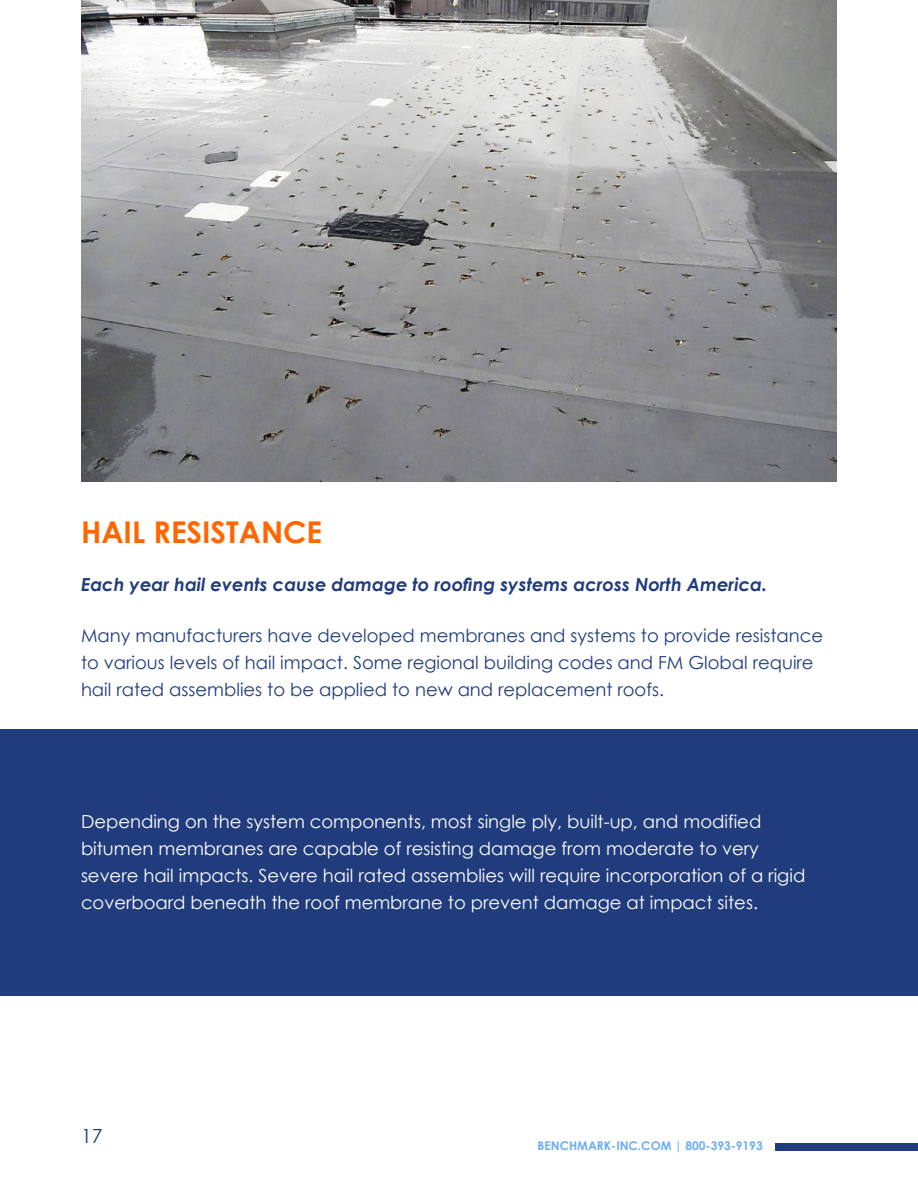
<style>
.page{position:relative;width:918px;height:1188px;background:#fff}
.page>*{position:absolute;margin:0;border:0;box-sizing:border-box;transform-origin:0 0}
.t1{font:700 30px "Century Gothic";color:#f60}
.t2{font:19.5px "Century Gothic";color:#213c7c}
.t3{font:18px/27px "Century Gothic";color:#fff}
.t4{font:18px/27px "Century Gothic";color:#213c7c}
.t5{font:italic 700 18px "Century Gothic";color:#213c7c}
.t6{font:700 12px "Century Gothic";color:#6badf5}
</style>
<div class="page">
<div style="left:776px;top:1143px;width:142px;height:7px;background:#213c7c"></div>
<div style="left:0;top:730px;width:918px;height:266px;background:#213c7c"></div>
<img style="left:81px;top:0;width:756px;height:482px">
<h1 class="t1" style="left:81px;top:513px;width:243px">HAIL RESISTANCE</h1>
<p class="t5" style="left:81px;top:571px;width:688px">Each year hail events cause damage to roofing systems across North America.</p>
<p class="t4" style="left:81px;top:622px;width:744px">Many manufacturers have developed membranes and systems to provide resistance to various levels of hail impact. Some regional building codes and FM Global require hail rated assemblies to be applied to new and replacement roofs.</p>
<p class="t3" style="left:81px;top:808px;width:726px">Depending on the system components, most single ply, built-up, and modified bitumen membranes are capable of resisting damage from moderate to very severe hail impacts. Severe hail rated assemblies will require incorporation of a rigid coverboard beneath the roof membrane to prevent damage at impact sites.</p>
<p class="t2" style="left:81px;top:1124px;width:23px">17</p>
<p class="t6" style="left:538px;top:1138px;width:227px">BENCHMARK-INC.COM | 800-393-9193</p>
</div>
